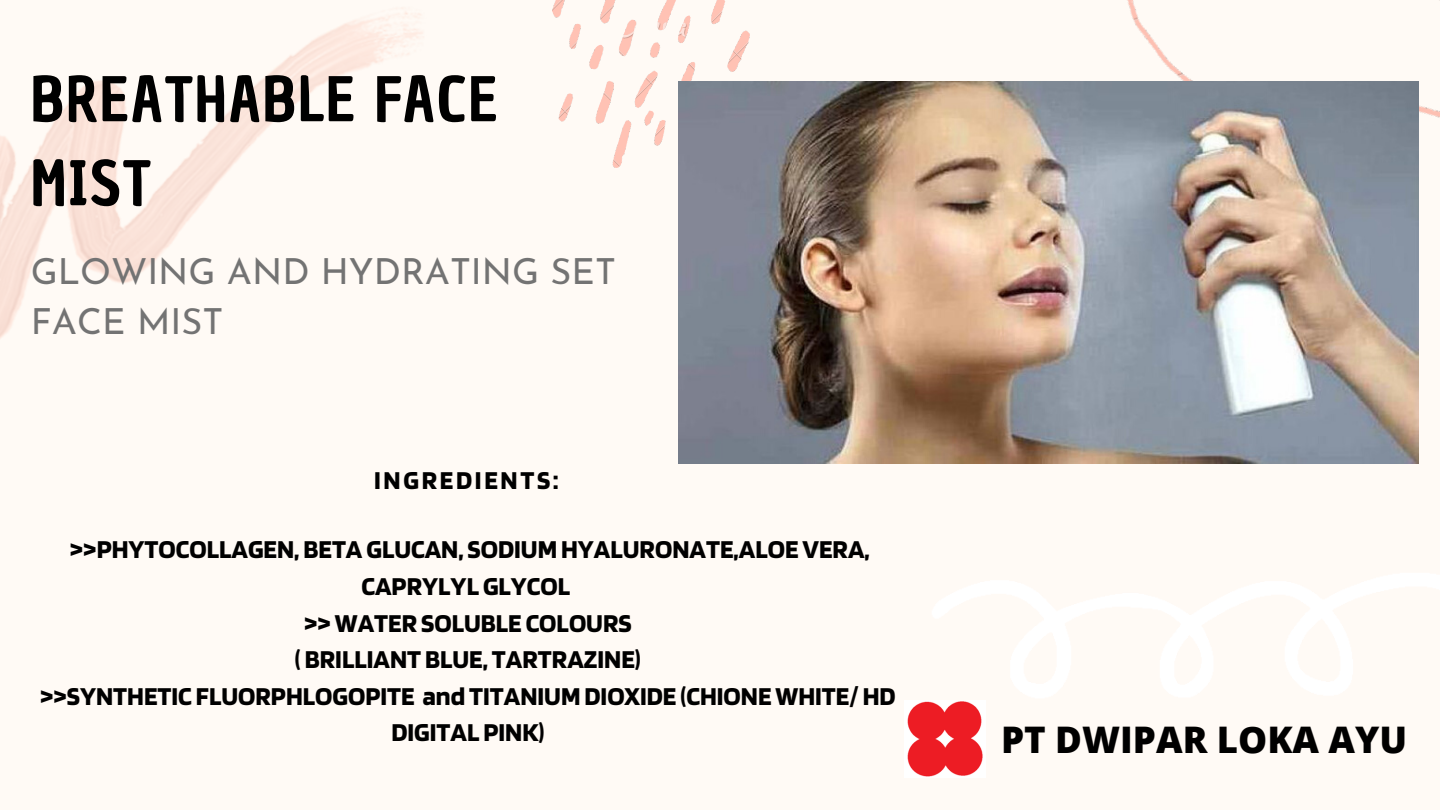
<style>
.page{position:relative;width:1440px;height:810px;background:#fffaf5}
.page>*{position:absolute;margin:0;border:0;box-sizing:border-box;transform-origin:0 0}
.t1{font:60px/84px "Chau Philomene One";letter-spacing:.03em;color:#000}
.t2{font:800 36.6px "Open Sans";color:#000}
.t3{font:36px/50.2px "Josefin Sans";color:#737373}
.t4{font:700 26.9px/36.5px "Blinker";color:#000;text-align:center}
.t5{font:700 26.9px "Blinker";letter-spacing:.1em;color:#000}
</style>
<div class="page">
<img style="left:1127px;top:0;width:313px;height:209px">
<img style="left:0;top:8px;width:423px;height:331px">
<img style="left:552px;top:0;width:198px;height:168px">
<img style="left:679px;top:81px;width:739px;height:383px">
<img style="left:907px;top:701px;width:76px;height:76px">
<h1 class="t1" style="left:31px;top:58px;width:468px">BREATHABLE FACE<br>MIST</h1>
<h3 class="t3" style="left:31px;top:250px;width:587px">GLOWING AND HYDRATING SET<br>FACE MIST</h3>
<p class="t5" style="left:374px;top:463px;width:186px">INGREDIENTS:</p>
<p class="t4" style="left:40px;top:531px;width:857px">&gt;&gt;PHYTOCOLLAGEN, BETAGLUCAN, SODIUM HYALURONATE,ALOEVERA, CAPRYLYL GLYCOL<br>&gt;&gt; WATER SOLUBLE COLOURS<br>( BRILLIANT BLUE, TARTRAZINE)<br>&gt;&gt;SYNTHETIC FLUORPHLOGOPITE and TITANIUM DIOXIDE (CHIONE WHITE/HD DIGITAL PINK)</p>
<h2 class="t2" style="left:1001px;top:714px;width:408px">PT DWIPAR LOKA AYU</h2>
</div>
